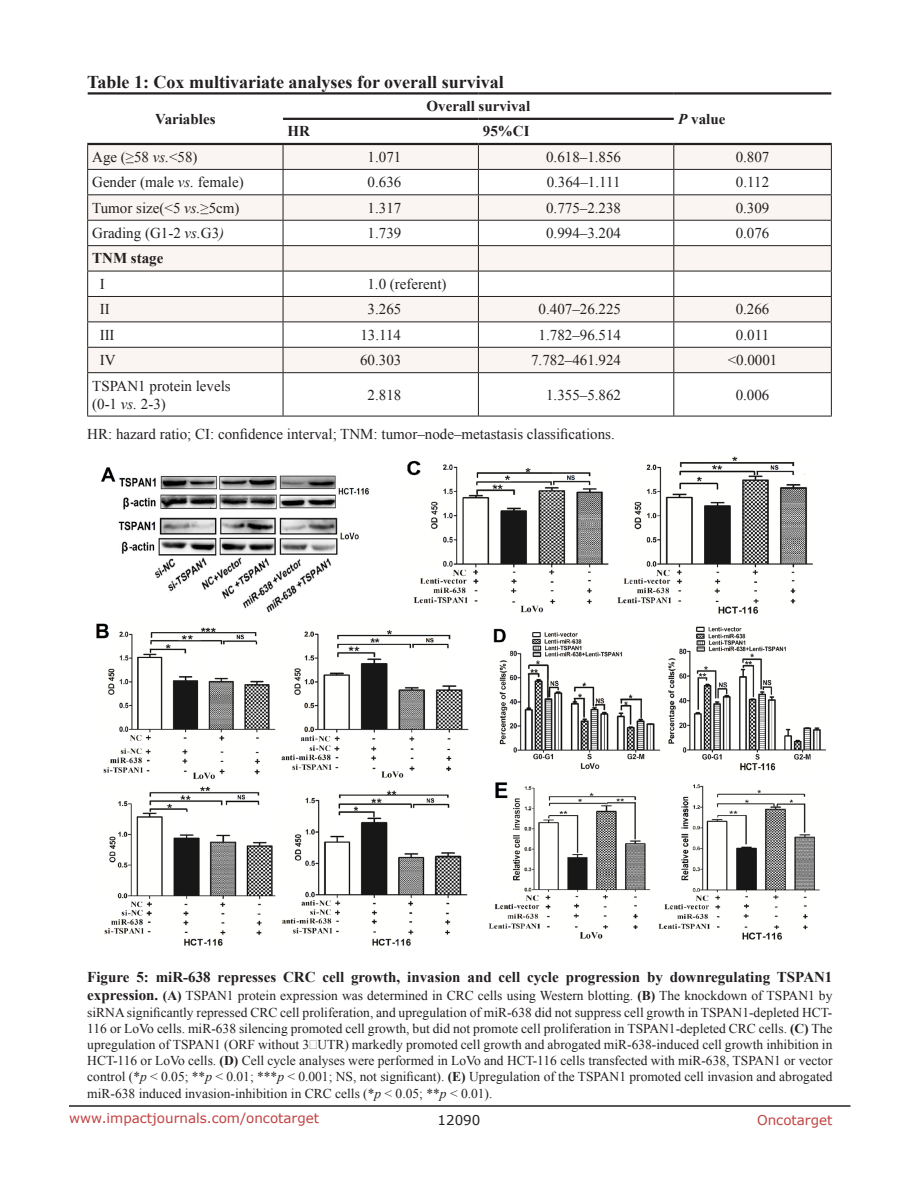
<style>
.page{position:relative;width:918px;height:1188px;background:#fff}
.page>*{position:absolute;margin:0;border:0;box-sizing:border-box;transform-origin:0 0}
.TableTitle{font:700 18px "Times New Roman";color:#231f20}
.TableText{font:15px/18px "Times New Roman";color:#231f20}
.FigureText{font:700 15px "Times New Roman";color:#231f20}
.Table_head{font:700 15px "Times New Roman";color:#231f20}
.TableText-2{font:700 15px "Times New Roman";color:#231f20}
.FigureText-2{font:13.5px/16.2px "Times New Roman";color:#231f20;text-align:justify}
.t1{font:13.5px "Verdana";color:#c24141}
.t2{font:13.5px "Verdana";color:#231f20}
.s1{font-style:italic}
.s2{font-weight:700;font-size:15px}
.s3{font-weight:700}
</style>
<div class="page">
<hr style="left:69px;top:1105px;width:781px;height:2px;background:#231f20">
<hr style="left:88px;top:92px;width:195px;height:3px;background:#231f20">
<hr style="left:283px;top:92px;width:195px;height:3px;background:#231f20">
<hr style="left:478px;top:92px;width:196px;height:3px;background:#231f20">
<hr style="left:674px;top:92px;width:157px;height:3px;background:#231f20">
<hr style="left:87px;top:373px;width:1px;height:43px;background:#231f20">
<hr style="left:831px;top:373px;width:1px;height:43px;background:#231f20">
<hr style="left:87px;top:416px;width:196px;height:1px;background:#231f20">
<hr style="left:283px;top:416px;width:195px;height:1px;background:#231f20">
<hr style="left:478px;top:416px;width:196px;height:1px;background:#231f20">
<hr style="left:674px;top:416px;width:158px;height:1px;background:#231f20">
<svg style="left:87px;top:93px;width:745px;height:279px"></svg>
<hr style="left:87px;top:372px;width:196px;height:1px;background:#231f20">
<hr style="left:283px;top:372px;width:195px;height:1px;background:#231f20">
<hr style="left:283px;top:373px;width:1px;height:43px;background:#231f20">
<hr style="left:478px;top:372px;width:196px;height:1px;background:#231f20">
<hr style="left:478px;top:373px;width:1px;height:43px;background:#231f20">
<hr style="left:674px;top:372px;width:158px;height:1px;background:#231f20">
<hr style="left:673px;top:373px;width:1px;height:43px;background:#231f20">
<img style="left:96px;top:456px;width:730px;height:490px">
<p class="TableTitle" style="left:87px;top:69px;width:418px">Table 1: Cox multivariate analyses for overall survival</p>
<p class="Table_head" style="left:155px;top:108px;width:62px">Variables</p>
<p class="Table_head" style="left:427px;top:96px;width:105px">Overall survival</p>
<p class="Table_head" style="left:288px;top:121px;width:24px">HR</p>
<p class="Table_head" style="left:483px;top:121px;width:48px">95%CI</p>
<p class="Table_head" style="left:678px;top:108px;width:49px"><span class="s1">P</span> value</p>
<p class="TableText" style="left:92px;top:148px;width:107px">Age (≥58 <span class="s1">vs.</span>&lt;58)</p>
<p class="TableText" style="left:368px;top:148px;width:35px">1.071</p>
<p class="TableText" style="left:546px;top:148px;width:76px">0.618–1.856</p>
<p class="TableText" style="left:736px;top:148px;width:35px">0.807</p>
<p class="TableText" style="left:92px;top:173px;width:153px">Gender (male <span class="s1">vs.</span> female)</p>
<p class="TableText" style="left:368px;top:173px;width:35px">0.636</p>
<p class="TableText" style="left:547px;top:173px;width:75px">0.364–1.111</p>
<p class="TableText" style="left:736px;top:173px;width:35px">0.112</p>
<p class="TableText" style="left:92px;top:198px;width:149px">Tumor size(&lt;5 <span class="s1">vs.</span>≥5cm)</p>
<p class="TableText" style="left:368px;top:198px;width:35px">1.317</p>
<p class="TableText" style="left:546px;top:198px;width:76px">0.775–2.238</p>
<p class="TableText" style="left:736px;top:198px;width:35px">0.309</p>
<p class="TableText" style="left:92px;top:224px;width:134px">Grading (G1-2 <span class="s1">vs.</span>G3<span class="s1">)</span></p>
<p class="TableText" style="left:368px;top:224px;width:35px">1.739</p>
<p class="TableText" style="left:546px;top:224px;width:76px">0.994–3.204</p>
<p class="TableText" style="left:736px;top:224px;width:35px">0.076</p>
<p class="TableText-2" style="left:92px;top:248px;width:73px">TNM stage</p>
<p class="TableText" style="left:100px;top:275px;width:6px">I</p>
<p class="TableText" style="left:367px;top:275px;width:81px">1.0 (referent)</p>
<p class="TableText" style="left:100px;top:300px;width:11px">II</p>
<p class="TableText" style="left:368px;top:300px;width:35px">3.265</p>
<p class="TableText" style="left:539px;top:300px;width:84px">0.407–26.225</p>
<p class="TableText" style="left:736px;top:300px;width:35px">0.266</p>
<p class="TableText" style="left:100px;top:326px;width:16px">III</p>
<p class="TableText" style="left:360px;top:326px;width:42px">13.114</p>
<p class="TableText" style="left:539px;top:326px;width:84px">1.782–96.514</p>
<p class="TableText" style="left:736px;top:326px;width:35px">0.011</p>
<p class="TableText" style="left:100px;top:351px;width:17px">IV</p>
<p class="TableText" style="left:360px;top:351px;width:43px">60.303</p>
<p class="TableText" style="left:531px;top:351px;width:91px">7.782–461.924</p>
<p class="TableText" style="left:728px;top:351px;width:51px">&lt;0.0001</p>
<p class="TableText" style="left:92px;top:376px;width:140px">TSPAN1 protein levels (0-1 <span class="s1">vs.</span> 2-3)</p>
<p class="TableText" style="left:368px;top:385px;width:35px">2.818</p>
<p class="TableText" style="left:546px;top:385px;width:76px">1.355–5.862</p>
<p class="TableText" style="left:736px;top:385px;width:35px">0.006</p>
<p class="TableText" style="left:87px;top:425px;width:529px">HR: hazard ratio; CI: confidence interval; TNM: tumor–node–metastasis classifications.</p>
<p class="FigureText" style="left:87px;top:967px;width:747px">Figure 5: miR-638 represses CRC cell growth, invasion and cell cycle progression by downregulating TSPAN1</p>
<p class="FigureText-2" style="left:87px;top:988px;width:747px"><span class="s2">expression.</span> <span class="s3">(A)</span> TSPAN1 protein expression was determined in CRC cells using Western blotting. <span class="s3">(B)</span> The knockdown of TSPAN1 by siRNA significantly repressed CRC cell proliferation, and upregulation of miR-638 did not suppress cell growth in TSPAN1-depleted HCT-116 or LoVo cells. miR-638 silencing promoted cell growth, but did not promote cell proliferation in TSPAN1-depleted CRC cells. <span class="s3">(C)</span> The upregulation of TSPAN1 (ORF without 3 UTR) markedly promoted cell growth and abrogated miR-638-induced cell growth inhibition in HCT-116 or LoVo cells. <span class="s3">(D)</span> Cell cycle analyses were performed in LoVo and HCT-116 cells transfected with miR-638, TSPAN1 or vector control (*<span class="s1">p</span> &lt; 0.05; **<span class="s1">p</span> &lt; 0.01; ***<span class="s1">p</span> &lt; 0.001; NS, not significant). <span class="s3">(E)</span> Upregulation of the TSPAN1 promoted cell invasion and abrogated miR-638 induced invasion-inhibition in CRC cells (*<span class="s1">p</span> &lt; 0.05; **<span class="s1">p</span> &lt; 0.01).</p>
<p class="t1" style="left:69px;top:1109px;width:252px">www.impactjournals.com/oncotarget</p>
<p class="t2" style="left:438px;top:1111px;width:44px">12090</p>
<p class="t1" style="left:757px;top:1111px;width:77px">Oncotarget</p>
</div>
